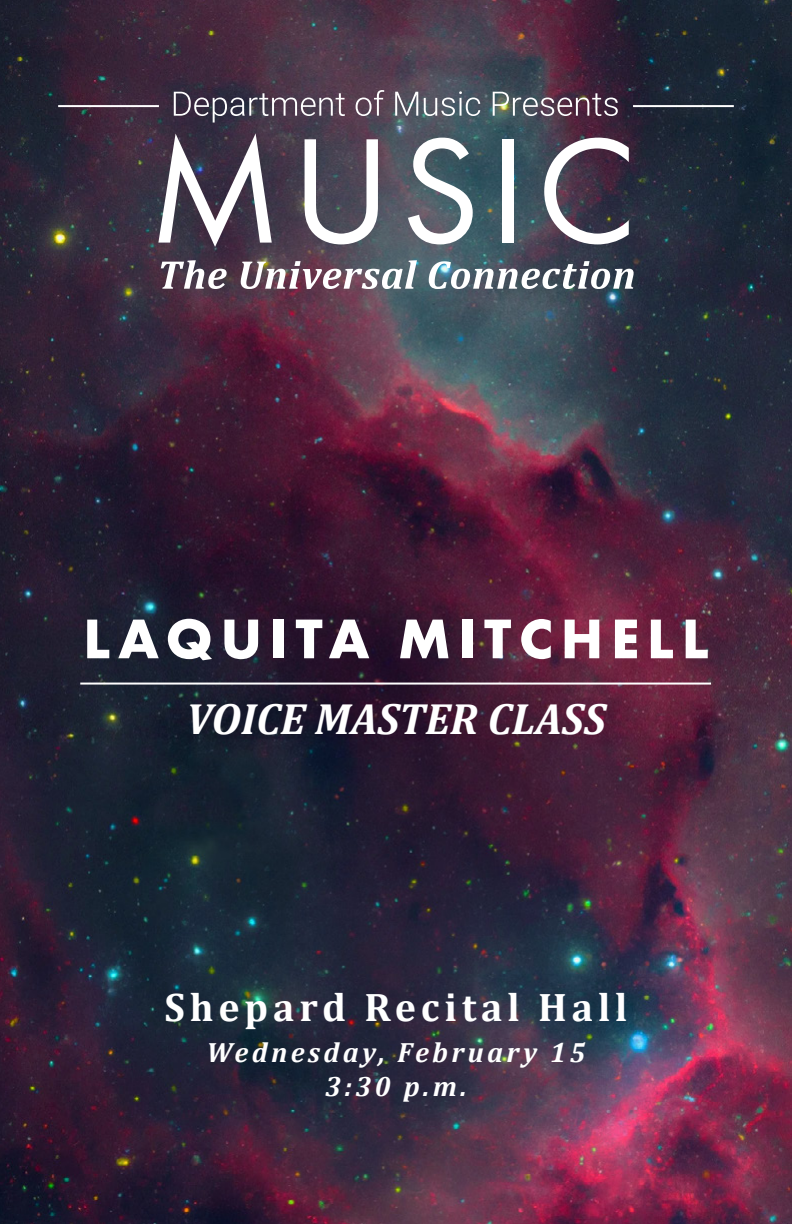
<style>
.page{position:relative;width:792px;height:1224px;background:#fff}
.page>*{position:absolute;margin:0;border:0;box-sizing:border-box;transform-origin:0 0}
.t1{font:700 58px "Futura PT";letter-spacing:.13em;color:#fff}
.t2{font:italic 700 44px "Cambria";color:#fff}
.t3{font:700 40px "Cambria";letter-spacing:.12em;color:#fff}
.t4{font:italic 700 28px/33.6px "Cambria";letter-spacing:.12em;color:#fff;text-align:center}
</style>
<div class="page">
<img style="left:0;top:0;width:792px;height:1224px">
<hr style="left:80px;top:683px;width:631px;height:2px;background:#fff">
<svg style="left:174px;top:92px;width:171px;height:31px;background:#5f5565"></svg>
<svg style="left:356px;top:90px;width:28px;height:26px"></svg>
<svg style="left:395px;top:92px;width:23px;height:24px"></svg>
<svg style="left:424px;top:91px;width:56px;height:25px"></svg>
<svg style="left:493px;top:92px;width:125px;height:24px;background:#716671"></svg>
<svg style="left:158px;top:133px;width:114px;height:114px"></svg>
<svg style="left:305px;top:139px;width:73px;height:105px"></svg>
<svg style="left:408px;top:138px;width:65px;height:106px"></svg>
<div style="left:503px;top:139px;width:11px;height:104px;background:#fff"></div>
<svg style="left:544px;top:138px;width:85px;height:106px"></svg>
<svg style="left:161px;top:260px;width:66px;height:29px"></svg>
<svg style="left:241px;top:260px;width:176px;height:29px"></svg>
<svg style="left:429px;top:261px;width:205px;height:28px"></svg>
<hr style="left:58px;top:105px;width:101px;height:2px;background:#fff">
<hr style="left:633px;top:105px;width:101px;height:2px;background:#fff">
<h1 class="t1" style="left:83px;top:601px;width:627px">LAQUITA MITCHELL</h1>
<h2 class="t2" style="left:186px;top:688px;width:421px">VOICE MASTER CLASS</h2>
<h3 class="t3" style="left:164px;top:979px;width:465px">Shepard Recital Hall</h3>
<p class="t4" style="left:207px;top:1035px;width:380px">Wednesday, February 15<br>3:30 p.m.</p>
</div>
